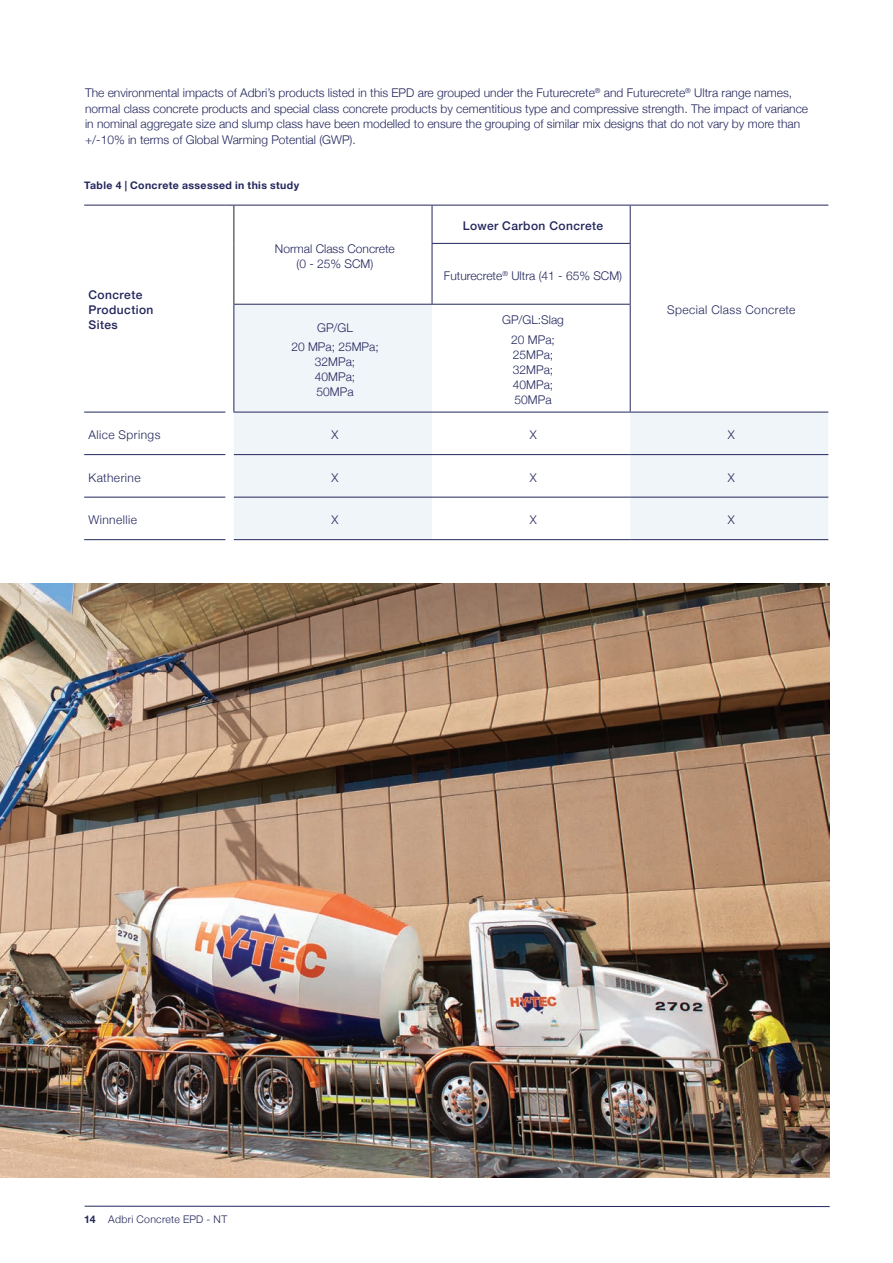
<style>
.page{position:relative;width:893px;height:1263px;background:#fff}
.page>*{position:absolute;margin:0;border:0;box-sizing:border-box;transform-origin:0 0}
.t1{font:300 12px/15px "Helvetica Neue";color:#23265c;text-align:center}
.t2{font:300 12px "Helvetica Neue";letter-spacing:.035em;color:#23265c}
.t3{font:500 12px/15px "Helvetica Neue";letter-spacing:.035em;color:#23265c}
.t4{font:700 10.5px "Helvetica Neue";letter-spacing:.04em;color:#23265c}
.t5{font:300 10.5px "Helvetica Neue";letter-spacing:.03em;color:#23265c}
.s1{font-weight:700}
</style>
<div class="page">
<hr style="left:85px;top:1206px;width:745px;height:1px;background:#23265c">
<svg style="left:234px;top:305px;width:594px;height:234px;fill:#eff5f8"></svg>
<hr style="left:432px;top:304px;width:199px;height:1px;background:#23265c">
<hr style="left:432px;top:412px;width:198px;height:1px;background:#23265c">
<hr style="left:84px;top:454px;width:141px;height:1px;background:#23265c">
<hr style="left:234px;top:454px;width:198px;height:1px;background:#23265c">
<hr style="left:432px;top:454px;width:198px;height:1px;background:#23265c">
<hr style="left:630px;top:454px;width:198px;height:1px;background:#23265c">
<hr style="left:84px;top:497px;width:141px;height:1px;background:#23265c">
<hr style="left:234px;top:497px;width:198px;height:1px;background:#23265c">
<hr style="left:432px;top:497px;width:198px;height:1px;background:#23265c">
<hr style="left:630px;top:497px;width:198px;height:1px;background:#23265c">
<hr style="left:84px;top:539px;width:141px;height:1px;background:#23265c">
<hr style="left:234px;top:539px;width:198px;height:1px;background:#23265c">
<hr style="left:432px;top:539px;width:198px;height:1px;background:#23265c">
<hr style="left:630px;top:539px;width:198px;height:1px;background:#23265c">
<hr style="left:84px;top:205px;width:141px;height:1px;background:#23265c">
<hr style="left:234px;top:205px;width:198px;height:1px;background:#23265c">
<hr style="left:432px;top:205px;width:198px;height:1px;background:#23265c">
<hr style="left:630px;top:205px;width:198px;height:1px;background:#23265c">
<hr style="left:432px;top:243px;width:199px;height:1px;background:#23265c">
<hr style="left:84px;top:412px;width:141px;height:1px;background:#23265c">
<hr style="left:630px;top:412px;width:198px;height:1px;background:#23265c">
<hr style="left:432px;top:205px;width:1px;height:38px;background:#23265c">
<hr style="left:630px;top:205px;width:1px;height:38px;background:#23265c">
<hr style="left:630px;top:305px;width:1px;height:107px;background:#23265c">
<hr style="left:630px;top:244px;width:1px;height:60px;background:#23265c">
<hr style="left:432px;top:244px;width:1px;height:60px;background:#23265c">
<hr style="left:233px;top:304px;width:199px;height:1px;background:#23265c">
<hr style="left:233px;top:412px;width:199px;height:1px;background:#23265c">
<hr style="left:233px;top:305px;width:1px;height:107px;background:#23265c">
<hr style="left:233px;top:205px;width:1px;height:38px;background:#231f20">
<hr style="left:233px;top:243px;width:1px;height:61px;background:#231f20">
<img style="left:0;top:584px;width:829px;height:594px">
<p class="t1" style="left:85px;top:84px;width:725px;line-height:15.9px;text-align:left">The environmental impacts of Adbri’s products listed in this EPD are grouped under the Futurecrete<sup>®</sup> and Futurecrete<sup>®</sup> Ultra range names, normal class concrete products and special class concrete products by cementitious type and compressive strength. The impact of variance in nominal aggregate size and slump class have been modelled to ensure the grouping of similar mix designs that do not vary by more than +/-10% in terms of Global Warming Potential (GWP).</p>
<p class="t4" style="left:84px;top:177px;width:217px">Table 4 | Concrete assessed in this study</p>
<p class="t3" style="left:88px;top:287px;width:67px">Concrete<br>Production<br>Sites</p>
<p class="t1" style="left:275px;top:240px;width:121px">Normal Class Concrete (0 - 25% SCM)</p>
<p class="t1" style="left:291px;top:317px;width:89px;line-height:19.2px">GP/GL<br>20 MPa; 25MPa;</p>
<p class="t1" style="left:315px;top:353px;width:42px;text-align:justify">32MPa; 40MPa; 50MPa</p>
<p class="t3" style="left:463px;top:217px;width:142px">Lower Carbon Concrete</p>
<p class="t1" style="left:444px;top:267px;width:180px">Futurecrete<sup>®</sup> Ultra (41 - 65% SCM)</p>
<p class="t1" style="left:502px;top:310px;width:63px;line-height:19.2px">GP/GL:Slag<br>20 MPa;</p>
<p class="t1" style="left:513px;top:346px;width:42px;text-align:justify">25MPa; 32MPa; 40MPa; 50MPa</p>
<p class="t2" style="left:667px;top:300px;width:130px">Special Class Concrete</p>
<p class="t2" style="left:88px;top:425px;width:74px">Alice Springs</p>
<p class="t1" style="left:332px;top:426px;width:8px">X</p>
<p class="t1" style="left:530px;top:426px;width:8px">X</p>
<p class="t1" style="left:728px;top:426px;width:8px">X</p>
<p class="t2" style="left:88px;top:468px;width:54px">Katherine</p>
<p class="t1" style="left:332px;top:469px;width:8px">X</p>
<p class="t1" style="left:530px;top:469px;width:8px">X</p>
<p class="t1" style="left:728px;top:469px;width:8px">X</p>
<p class="t2" style="left:88px;top:510px;width:50px">Winnellie</p>
<p class="t1" style="left:332px;top:511px;width:8px">X</p>
<p class="t1" style="left:530px;top:511px;width:8px">X</p>
<p class="t1" style="left:728px;top:511px;width:8px">X</p>
<p class="t5" style="left:84px;top:1211px;width:144px"><span class="s1">14</span> Adbri Concrete EPD - NT</p>
</div>
